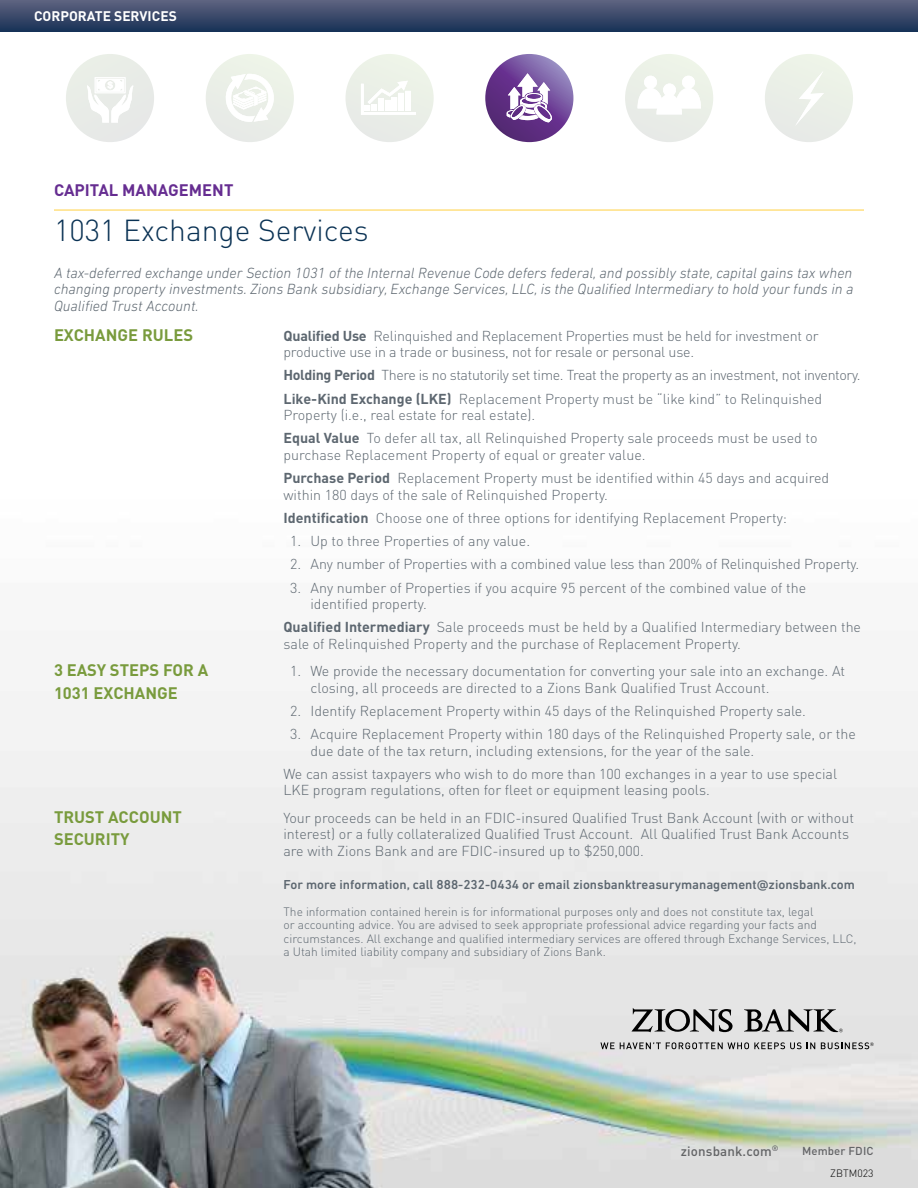
<style>
.page{position:relative;width:918px;height:1188px;background:#fff}
.page>*{position:absolute;margin:0;border:0;box-sizing:border-box;transform-origin:0 0}
.t1{font:300 30px "DIN";color:#0a3254}
.t2{font:700 16.5px/22.5px "DIN";color:#799b3d}
.t3{font:700 16.5px "DIN";color:#662d91}
.t4{font:italic 300 15px/16.5px "DIN Next LT Pro";color:#5d6770;text-align:justify}
.t5{font:300 14.25px/16.5px "DIN";color:#5d6770}
.t6{font:300 14.25px/23.2px "DIN";letter-spacing:-.025em;color:#5d6770}
.t7{font:700 13.8px "DIN";color:#fff}
.t8{font:500 13.35px "DIN";letter-spacing:.01em;color:#636466}
.t9{font:500 13.2px "DIN Next LT Pro";color:#5d6770}
.t10{font:300 12px/13.5px "DIN";color:#5d6770}
.t11{font:500 11.4px "DIN";letter-spacing:.01em;color:#636466}
.t12{font:300 10.5px "DIN";color:#000}
.t13{font:500 7.8px "DIN";color:#636466}
.s1{font-weight:700}
</style>
<div class="page">
<svg style="left:0;top:0;width:918px;height:31px;background:#3c4a6b"></svg>
<img style="left:0;top:691px;width:918px;height:497px">
<svg style="left:346px;top:54px;width:88px;height:88px"></svg>
<div style="left:378px;top:98px;width:6px;height:13px;background:#fff"></div>
<div style="left:385px;top:100px;width:6px;height:11px;background:#fff"></div>
<div style="left:392px;top:97px;width:5px;height:14px;background:#fff"></div>
<div style="left:398px;top:93px;width:6px;height:18px;background:#fff"></div>
<div style="left:405px;top:91px;width:6px;height:20px;background:#fff"></div>
<svg style="left:206px;top:54px;width:88px;height:88px"></svg>
<svg style="left:485px;top:54px;width:88px;height:88px"></svg>
<svg style="left:625px;top:54px;width:88px;height:88px"></svg>
<svg style="left:66px;top:54px;width:88px;height:88px"></svg>
<svg style="left:765px;top:54px;width:88px;height:88px"></svg>
<hr style="left:54px;top:210px;width:810px;height:1px;background:#ffd141">
<svg style="left:631px;top:1008px;width:102px;height:24px;background:#999"></svg>
<svg style="left:744px;top:1009px;width:99px;height:24px;background:#9b9b9b"></svg>
<svg style="left:600px;top:1042px;width:215px;height:7px;background:#9f9f9f"></svg>
<svg style="left:821px;top:1042px;width:53px;height:7px"></svg>
<p class="t7" style="left:34px;top:7px;width:144px">CORPORATE SERVICES</p>
<p class="t3" style="left:54px;top:179px;width:181px">CAPITAL MANAGEMENT</p>
<h1 class="t1" style="left:54px;top:212px;width:316px">1031 Exchange Services</h1>
<p class="t4" style="left:54px;top:264px;width:801px">A tax-deferred exchange under Section 1031 of the Internal Revenue Code defers federal, and possibly state, capital gains tax when changing property investments. Zions Bank subsidiary, Exchange Services, LLC, is the Qualified Intermediary to hold your funds in a Qualified Trust Account.</p>
<p class="t5" style="left:284px;top:327px;width:537px"><span class="s1">Qualified Use</span> Relinquished and Replacement Properties must be held for investment or productive use in a trade or business, not for resale or personal use.</p>
<p class="t6" style="left:284px;top:363px;width:579px"><span class="s1">Holding Period</span> There is no statutorily set time. Treat the property as an investment, not inventory.<br><span class="s1">Like-Kind Exchange (LKE)</span> Replacement Property must be “like kind” to Relinquished</p>
<p class="t5" style="left:284px;top:403px;width:536px;line-height:23.2px">Property (i.e., real estate for real estate).<br><span class="s1">Equal Value</span> To defer all tax, all Relinquished Property sale proceeds must be used to</p>
<p class="t5" style="left:284px;top:443px;width:547px;line-height:23.2px">purchase Replacement Property of equal or greater value.<br><span class="s1">Purchase Period</span> Replacement Property must be identified within 45 days and acquired</p>
<p class="t5" style="left:284px;top:483px;width:505px;line-height:23.2px">within 180 days of the sale of Relinquished Property.<br><span class="s1">Identification</span> Choose one of three options for identifying Replacement Property:</p>
<p class="t5" style="left:290px;top:533px;width:241px">1. Up to three Properties of any value.</p>
<p class="t5" style="left:290px;top:556px;width:571px">2. Any number of Properties with a combined value less than 200% of Relinquished Property.</p>
<p class="t5" style="left:311px;top:579px;width:497px;text-indent:-20px">3. Any number of Properties if you acquire 95 percent of the combined value of the identified property.</p>
<p class="t5" style="left:284px;top:619px;width:579px"><span class="s1">Qualified Intermediary</span> Sale proceeds must be held by a Qualified Intermediary between the sale of Relinquished Property and the purchase of Replacement Property.</p>
<p class="t5" style="left:311px;top:663px;width:536px;text-indent:-20px">1. We provide the necessary documentation for converting your sale into an exchange. At closing, all proceeds are directed to a Zions Bank Qualified Trust Account.</p>
<p class="t5" style="left:290px;top:702px;width:517px">2. Identify Replacement Property within 45 days of the Relinquished Property sale.</p>
<p class="t5" style="left:311px;top:726px;width:547px;text-indent:-20px">3. Acquire Replacement Property within 180 days of the Relinquished Property sale, or the due date of the tax return, including extensions, for the year of the sale.</p>
<p class="t5" style="left:284px;top:765px;width:555px">We can assist taxpayers who wish to do more than 100 exchanges in a year to use special<br>LKE program regulations, often for fleet or equipment leasing pools.</p>
<p class="t5" style="left:284px;top:809px;width:572px">Your proceeds can be held in an FDIC-insured Qualified Trust Bank Account (with or without interest) or a fully collateralized Qualified Trust Account. All Qualified Trust Bank Accounts are with Zions Bank and are FDIC-insured up to $250,000.</p>
<p class="t9" style="left:284px;top:877px;width:573px">For more information, call 888-232-0434 or email zionsbanktreasurymanagement@zionsbank.com</p>
<p class="t10" style="left:284px;top:904px;width:575px">The information contained herein is for informational purposes only and does not constitute tax, legal<br>or accounting advice. You are advised to seek appropriate professional advice regarding your facts and circumstances. All exchange and qualified intermediary services are offered through Exchange Services, LLC, a Utah limited liability company and subsidiary of Zions Bank.</p>
<p class="t2" style="left:54px;top:323px;width:141px">EXCHANGE RULES</p>
<p class="t2" style="left:54px;top:658px;width:156px">3 EASY STEPS FOR A<br>1031 EXCHANGE</p>
<p class="t2" style="left:54px;top:805px;width:129px">TRUST ACCOUNT<br>SECURITY</p>
<p class="t13" style="left:772px;top:1144px;width:8px">®</p>
<p class="t8" style="left:681px;top:1142px;width:92px">zionsbank.com</p>
<p class="t11" style="left:802px;top:1144px;width:73px">Member FDIC</p>
<p class="t12" style="left:830px;top:1166px;width:45px">ZBTM023</p>
</div>
